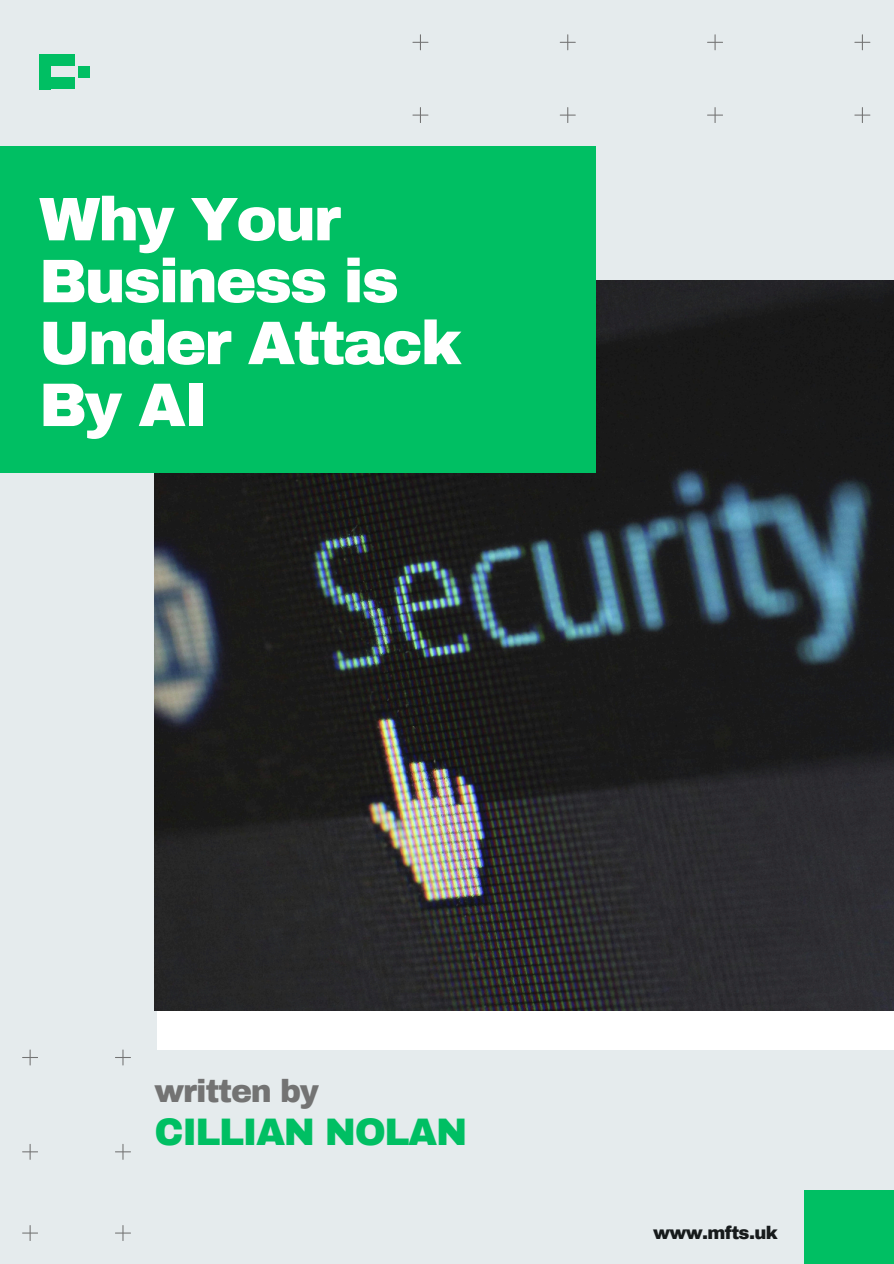
<style>
.page{position:relative;width:894px;height:1264px;background:#fff}
.page>*{position:absolute;margin:0;border:0;box-sizing:border-box;transform-origin:0 0}
.t1{font:900 61.5px/61.8px "Archivo";letter-spacing:-.035em;color:#fff}
.t2{font:900 37.5px "Archivo";letter-spacing:-.035em;color:#00bf63}
.t3{font:900 31.5px "Archivo";letter-spacing:-.035em;color:#737373}
.t4{font:900 18px "Archivo";letter-spacing:-.035em;color:#171b1c}
</style>
<div class="page">
<div style="left:0;top:0;width:893px;height:1263px;background:#e5ebed"></div>
<img style="left:154px;top:280px;width:739px;height:730px">
<svg style="left:412px;top:34px;width:16px;height:16px"></svg>
<svg style="left:559px;top:34px;width:16px;height:16px"></svg>
<svg style="left:707px;top:34px;width:15px;height:16px"></svg>
<svg style="left:854px;top:34px;width:15px;height:16px"></svg>
<svg style="left:412px;top:107px;width:16px;height:16px"></svg>
<svg style="left:559px;top:107px;width:16px;height:16px"></svg>
<svg style="left:707px;top:107px;width:15px;height:16px"></svg>
<svg style="left:854px;top:107px;width:15px;height:16px"></svg>
<svg style="left:22px;top:1049px;width:16px;height:16px"></svg>
<svg style="left:115px;top:1049px;width:16px;height:16px"></svg>
<svg style="left:22px;top:1144px;width:16px;height:15px"></svg>
<svg style="left:22px;top:1225px;width:16px;height:15px"></svg>
<svg style="left:115px;top:1144px;width:16px;height:15px"></svg>
<svg style="left:115px;top:1225px;width:16px;height:15px"></svg>
<div style="left:0;top:146px;width:595px;height:327px;background:#00bf63"></div>
<div style="left:39px;top:54px;width:12px;height:35px;background:#00bf63"></div>
<div style="left:39px;top:54px;width:35px;height:12px;background:#00bf63"></div>
<div style="left:39px;top:77px;width:35px;height:12px;background:#00bf63"></div>
<div style="left:78px;top:66px;width:11px;height:11px;background:#00bf63"></div>
<div style="left:157px;top:1011px;width:736px;height:38px;background:#fff"></div>
<div style="left:804px;top:1190px;width:89px;height:73px;background:#00bf63"></div>
<p class="t1" style="left:39px;top:189px;width:424px">Why Your<br>Business is<br>Under Attack<br>By AI</p>
<p class="t3" style="left:154px;top:1074px;width:166px">written by</p>
<p class="t2" style="left:154px;top:1111px;width:314px">CILLIAN NOLAN</p>
<p class="t4" style="left:653px;top:1222px;width:126px">www.mfts.uk</p>
</div>
